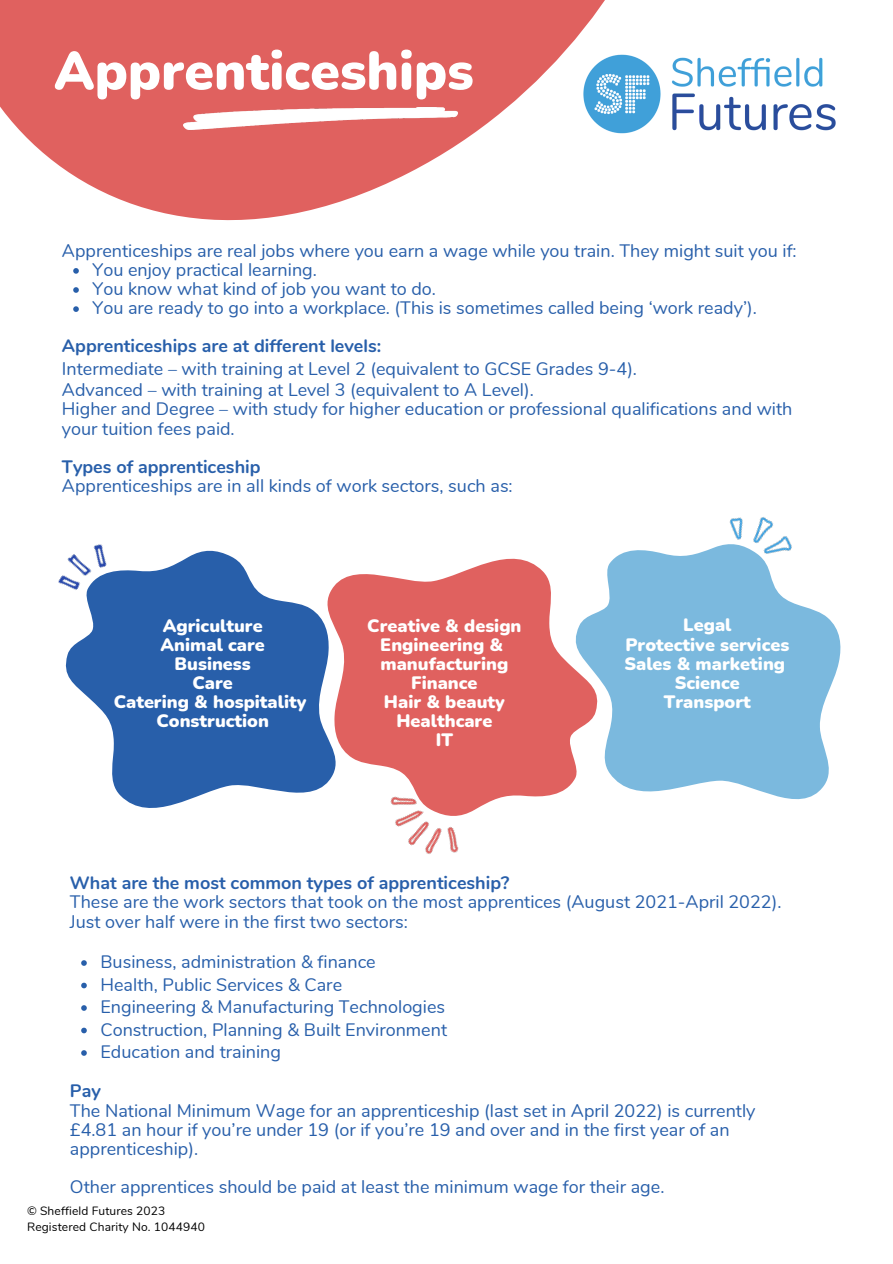
<style>
.page{position:relative;width:893px;height:1264px;background:#fff}
.page>*{position:absolute;margin:0;border:0;box-sizing:border-box;transform-origin:0 0}
.t1{font:900 53.55px "Nunito";color:#fff}
.t2{font:18px/19px "Nunito";color:#285faa}
.t3{font:900 18px/19px "Nunito";color:#fff;text-align:center}
.t4{font:700 18px "Nunito";color:#285faa}
.t5{font:12px/16px "Nunito";letter-spacing:.01em;color:#000}
</style>
<div class="page">
<svg style="left:0;top:0;width:626px;height:221px;fill:#e0615f"></svg>
<img style="left:583px;top:55px;width:252px;height:79px">
<svg style="left:65px;top:550px;width:255px;height:258px;fill:#285faa"></svg>
<svg style="left:73px;top:268px;width:6px;height:6px"></svg>
<svg style="left:73px;top:287px;width:6px;height:6px"></svg>
<svg style="left:73px;top:306px;width:6px;height:6px"></svg>
<svg style="left:320px;top:558px;width:226px;height:246px;background:#e07878"></svg>
<svg style="left:546px;top:550px;width:295px;height:250px;fill:#7bb9de"></svg>
<img style="left:703px;top:517px;width:115px;height:75px">
<img style="left:356px;top:762px;width:129px;height:92px">
<img style="left:58px;top:544px;width:84px;height:80px">
<svg style="left:81px;top:960px;width:6px;height:5px"></svg>
<svg style="left:81px;top:982px;width:6px;height:6px"></svg>
<svg style="left:81px;top:1005px;width:6px;height:5px"></svg>
<svg style="left:81px;top:1027px;width:6px;height:6px"></svg>
<svg style="left:81px;top:1050px;width:6px;height:5px"></svg>
<img style="left:167px;top:89px;width:308px;height:59px">
<h1 class="t1" style="left:54px;top:35px;width:421px">Apprenticeships</h1>
<p class="t2" style="left:62px;top:241px;width:736px">Apprenticeships are real jobs where you earn a wage while you train. They might suit you if:</p>
<p class="t2" style="left:92px;top:260px;width:665px">You enjoy practical learning.<br>You know what kind of job you want to do.<br>You are ready to go into a workplace. (This is sometimes called being ‘work ready’).</p>
<p class="t4" style="left:62px;top:334px;width:321px">Apprenticeships are at different levels:</p>
<p class="t2" style="left:62px;top:358px;width:576px;line-height:21.3px">Intermediate – with training at Level 2 (equivalent to GCSE Grades 9-4).<br>Advanced – with training at Level 3 (equivalent to A Level).</p>
<p class="t2" style="left:62px;top:400px;width:732px">Higher and Degree – with study for higher education or professional qualifications and with your tuition fees paid.</p>
<p class="t4" style="left:62px;top:454px;width:200px">Types of apprenticeship</p>
<p class="t2" style="left:62px;top:476px;width:452px">Apprenticeships are in all kinds of work sectors, such as:</p>
<p class="t3" style="left:114px;top:616px;width:194px">Agriculture<br>Animal care<br>Business<br>Care<br>Catering &amp; hospitality<br>Construction</p>
<p class="t3" style="left:367px;top:616px;width:156px">Creative &amp; design<br>Engineering &amp; manufacturing<br>Finance<br>Hair &amp; beauty<br>Healthcare<br>IT</p>
<p class="t3" style="left:624px;top:616px;width:166px">Legal<br>Protective services<br>Sales &amp; marketing<br>Science<br>Transport</p>
<p class="t4" style="left:70px;top:871px;width:441px">What are the most common types of apprenticeship?</p>
<p class="t2" style="left:70px;top:893px;width:713px">These are the work sectors that took on the most apprentices (August 2021-April 2022).<br>Just over half were in the first two sectors:</p>
<p class="t2" style="left:100px;top:950px;width:348px;line-height:22.5px">Business, administration &amp; finance<br>Health, Public Services &amp; Care<br>Engineering &amp; Manufacturing Technologies Construction, Planning &amp; Built Environment Education and training</p>
<p class="t4" style="left:70px;top:1079px;width:33px">Pay</p>
<p class="t2" style="left:70px;top:1101px;width:687px">The National Minimum Wage for an apprenticeship (last set in April 2022) is currently £4.81 an hour if you’re under 19 (or if you’re 19 and over and in the first year of an apprenticeship).</p>
<p class="t2" style="left:70px;top:1177px;width:596px">Other apprentices should be paid at least the minimum wage for their age.</p>
<p class="t5" style="left:27px;top:1203px;width:179px">© Sheffield Futures 2023<br>Registered Charity No. 1044940</p>
</div>
